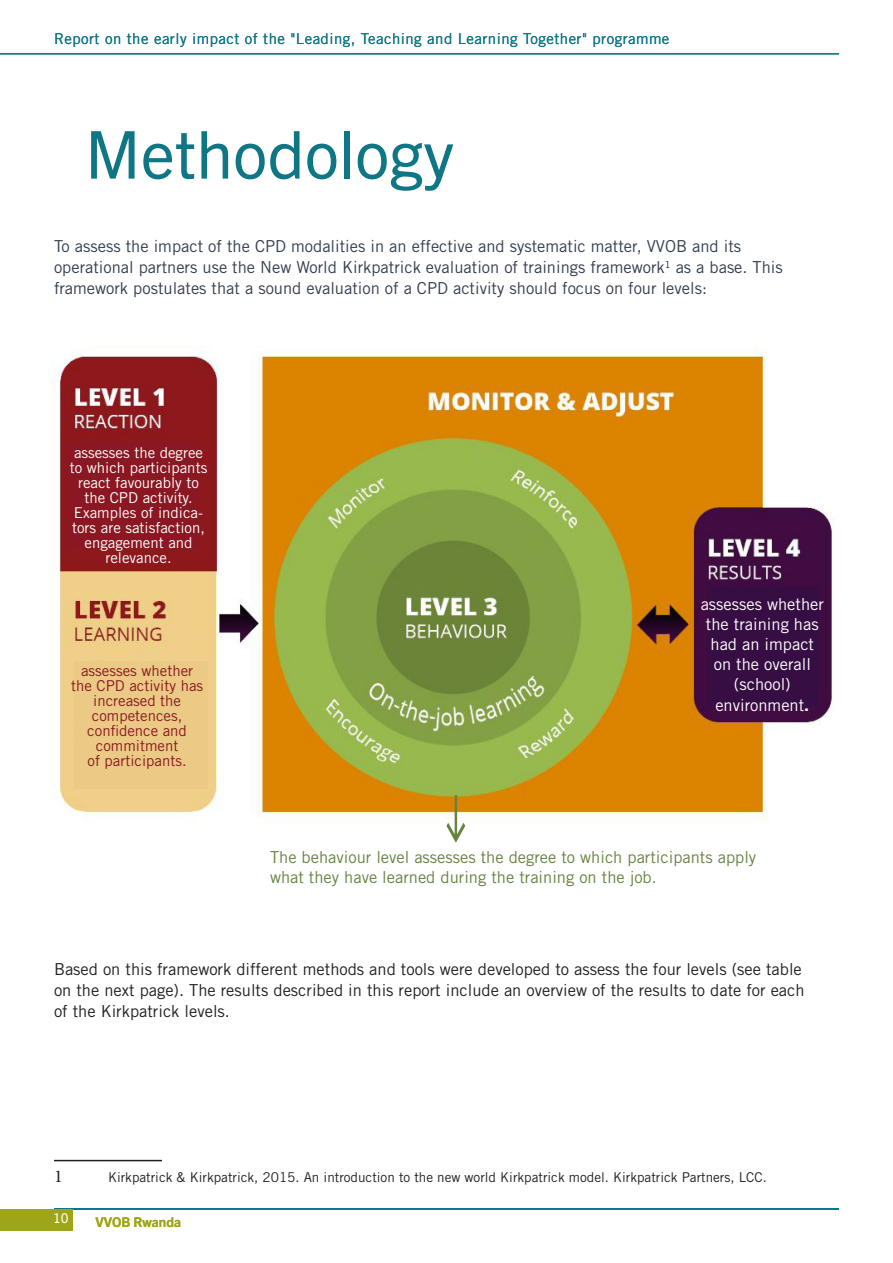
<style>
.page{position:relative;width:893px;height:1263px;background:#fff}
.page>*{position:absolute;margin:0;border:0;box-sizing:border-box;transform-origin:0 0}
.t1{font:66px "Trade Gothic Next LT Pro";color:#0e7685}
.t2{font:18px "Minion Pro";color:#231f20}
.Toc_1{font:16.5px/21px "Trade Gothic LT Std";color:#323e4f}
.Toc_1-2{font:16.5px/21px "Trade Gothic LT Std";color:#231f20}
.t3{font:16.5px/19.8px "Trade Gothic LT Std";color:#668340}
.t4{font:16.5px/19.8px "Trade Gothic LT Std";color:#fff;text-align:center}
.t5{font:15px/15px "Trade Gothic LT Std";color:#fff;text-align:center}
.t6{font:15px/15px "Trade Gothic LT Std";color:#8a1721;text-align:center}
.t7{font:15px "Trade Gothic LT Std";letter-spacing:.03em;color:#0e7685}
.t8{font:13.5px "Trade Gothic LT Std";color:#231f20}
.t9{font:700 13.5px "Trade Gothic Next LT Pro";color:#9ea617}
.t10{font:13.5px "Trade Gothic Next LT Pro";color:#fff}
.s1{font-weight:700;font-size:18px}
</style>
<div class="page">
<hr style="left:0;top:54px;width:839px;height:1px;background:#0e7685">
<hr style="left:54px;top:1209px;width:785px;height:1px;background:#0e7685">
<div style="left:0;top:1209px;width:73px;height:21px;background:#9ea617"></div>
<hr style="left:54px;top:1160px;width:108px;height:1px;background:#231f20">
<img style="left:53px;top:351px;width:781px;height:475px">
<div style="left:66px;top:442px;width:134px;height:104px;background:#8a1721"></div>
<div style="left:74px;top:661px;width:134px;height:128px;background:#ebca85"></div>
<div style="left:707px;top:587px;width:112px;height:120px;background:#370e43"></div>
<svg style="left:446px;top:795px;width:19px;height:48px"></svg>
<p class="t7" style="left:54px;top:30px;width:617px">Report on the early impact of the "Leading, Teaching and Learning Together" programme</p>
<p class="t1" style="left:85px;top:109px;width:370px">Methodology</p>
<p class="Toc_1" style="left:54px;top:236px;width:730px">To assess the impact of the CPD modalities in an effective and systematic matter, VVOB and its operational partners use the New World Kirkpatrick evaluation of trainings framework<sup>1</sup> as a base. This framework postulates that a sound evaluation of a CPD activity should focus on four levels:</p>
<p class="t5" style="left:70px;top:445px;width:139px">assesses the degree to which participants react favourably to the CPD activity.<br>Examples of indica&shy;tors are satisfaction, engagement and relevance.</p>
<p class="t6" style="left:71px;top:663px;width:134px">assesses whether the CPD activity has increased the competences, confidence and commitment</p>
<p class="t6" style="left:88px;top:753px;width:101px">of participants.</p>
<p class="t4" style="left:701px;top:594px;width:125px">assesses whether the training has had an impact on the overall (school)</p>
<p class="t4" style="left:715px;top:695px;width:95px">environment<span class="s1">.</span></p>
<p class="t3" style="left:270px;top:847px;width:488px">The behaviour level assesses the degree to which participants apply what they have learned during the training on the job.</p>
<p class="Toc_1-2" style="left:54px;top:958px;width:752px">Based on this framework different methods and tools were developed to assess the four levels (see table on the next page). The results described in this report include an overview of the results to date for each of the Kirkpatrick levels.</p>
<p class="t2" style="left:54px;top:1164px;width:10px">1</p>
<p class="t8" style="left:108px;top:1169px;width:660px">Kirkpatrick &amp; Kirkpatrick, 2015. An introduction to the new world Kirkpatrick model. Kirkpatrick Partners, LCC.</p>
<p class="t10" style="left:53px;top:1209px;width:17px">10</p>
<p class="t9" style="left:95px;top:1212px;width:87px">VVOB Rwanda</p>
</div>
